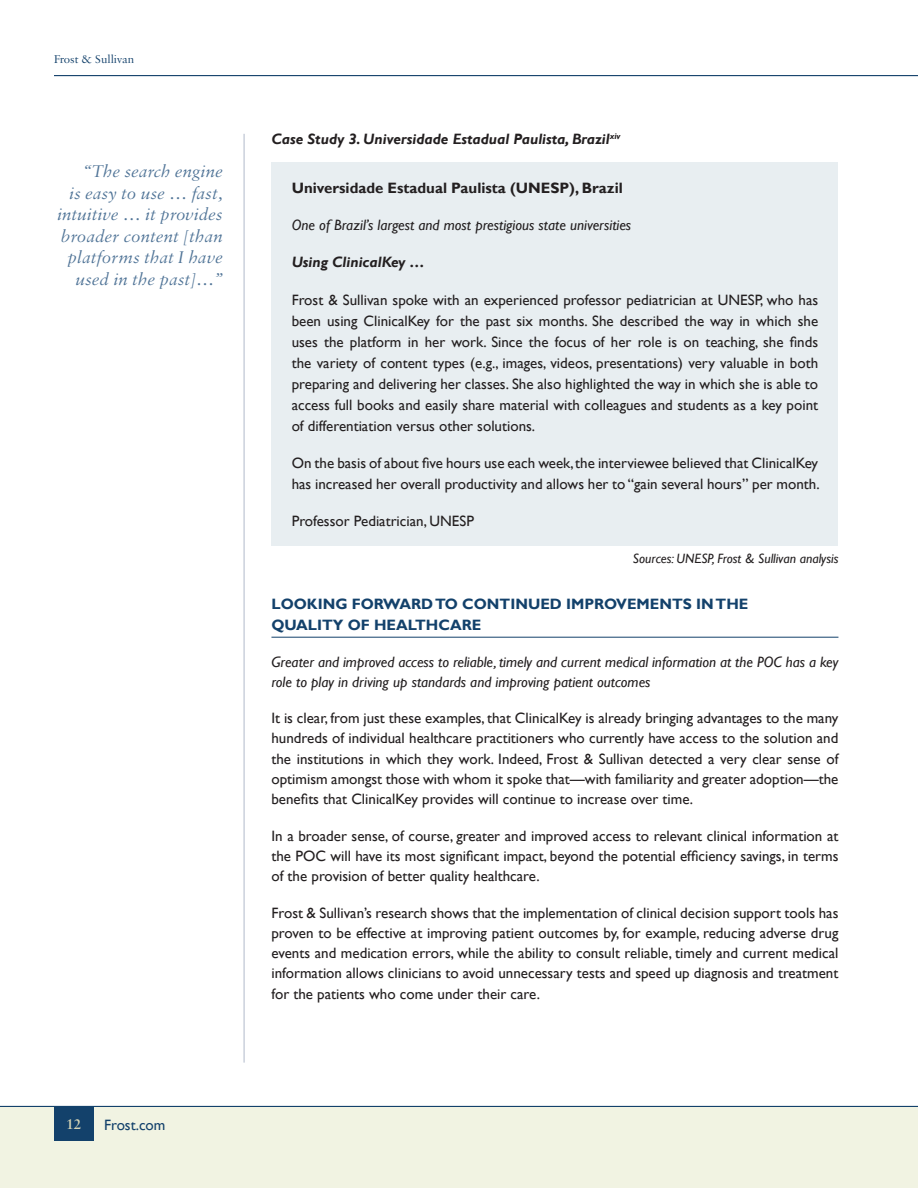
<style>
.page{position:relative;width:918px;height:1188px;background:#fff}
.page>*{position:absolute;margin:0;border:0;box-sizing:border-box;transform-origin:0 0}
.PQ1_left_page{font:italic 18px/21.6px "Sabon MT Pro";color:#507497;text-align:right}
.TX1{font:15px/21px "Gill Sans";color:#231f20;text-align:justify}
.TX1-2{font:italic 15px/20.2px "Gill Sans";color:#231f20}
.HD2{font:italic 700 15px "Gill Sans";color:#231f20}
.HD1{font:700 15px/21px "Gill Sans";color:#13416b}
.t1{font:700 15px "Gill Sans";color:#231f20}
.t2{font:15px "Gill Sans";color:#13416b}
.t3{font:600 15px "Sabon MT Pro";color:#d6d5b6}
.SRC{font:italic 13.5px "Gill Sans";color:#231f20}
.t4{font:12px "Sabon MT Pro";color:#13416b}
</style>
<div class="page">
<div style="left:0;top:1107px;width:918px;height:81px;background:#f1f3e2"></div>
<hr style="left:54px;top:75px;width:864px;height:1px;background:#13416b">
<hr style="left:0;top:1106px;width:918px;height:1px;background:#13416b">
<div style="left:54px;top:1107px;width:39px;height:33px;background:#13416b"></div>
<hr style="left:244px;top:134px;width:1px;height:929px;background:#b0bacb">
<hr style="left:271px;top:637px;width:567px;height:1px;background:#13416b">
<div style="left:271px;top:162px;width:567px;height:384px;background:#e8eef1"></div>
<p class="t4" style="left:54px;top:52px;width:82px">Frost &amp; Sullivan</p>
<p class="PQ1_left_page" style="left:57px;top:160px;width:167px">“The search engine<br>is easy to use … fast, intuitive … it provides broader content [than platforms that I have used in the past]…”</p>
<p class="t3" style="left:67px;top:1115px;width:16px">12</p>
<p class="t2" style="left:104px;top:1116px;width:63px">Frost.com</p>
<p class="HD2" style="left:271px;top:130px;width:351px">Case Study 3. Universidade Estadual Paulista, Brazil<sup>xiv</sup></p>
<p class="t1" style="left:292px;top:179px;width:333px">Universidade Estadual Paulista (UNESP), Brazil</p>
<p class="TX1-2" style="left:292px;top:215px;width:341px">One of Brazil’s largest and most prestigious state universities</p>
<p class="HD2" style="left:292px;top:254px;width:135px">Using ClinicalKey …</p>
<p class="TX1" style="left:292px;top:289px;width:528px">Frost &amp; Sullivan spoke with an experienced professor pediatrician at UNESP, who has been using ClinicalKey for the past six months. She described the way in which she uses the platform in her work. Since the focus of her role is on teaching, she finds the variety of content types (e.g., images, videos, presentations) very valuable in both preparing and delivering her classes. She also highlighted the way in which she is able to access full books and easily share material with colleagues and students as a key point of differentiation versus other solutions.</p>
<p class="TX1" style="left:292px;top:453px;width:530px">On the basis of about five hours use each week, the interviewee believed that ClinicalKey has increased her overall productivity and allows her to “gain several hours” per month.</p>
<p class="TX1" style="left:292px;top:511px;width:184px">Professor Pediatrician, UNESP</p>
<p class="SRC" style="left:633px;top:551px;width:207px">Sources: UNESP, Frost &amp; Sullivan analysis</p>
<p class="HD1" style="left:271px;top:594px;width:479px">LOOKING FORWARD TO CONTINUED IMPROVEMENTS IN THE<br>QUALITY OF HEALTHCARE</p>
<p class="TX1-2" style="left:271px;top:652px;width:569px">Greater and improved access to reliable, timely and current medical information at the POC has a key role to play in driving up standards and improving patient outcomes</p>
<p class="TX1" style="left:271px;top:708px;width:569px;line-height:20.2px">It is clear, from just these examples, that ClinicalKey is already bringing advantages to the many hundreds of individual healthcare practitioners who currently have access to the solution and the institutions in which they work. Indeed, Frost &amp; Sullivan detected a very clear sense of optimism amongst those with whom it spoke that—with familiarity and greater adoption—the benefits that ClinicalKey provides will continue to increase over time.</p>
<p class="TX1" style="left:271px;top:826px;width:569px;line-height:20.2px">In a broader sense, of course, greater and improved access to relevant clinical information at the POC will have its most significant impact, beyond the potential efficiency savings, in terms of the provision of better quality healthcare.</p>
<p class="TX1" style="left:271px;top:903px;width:569px;line-height:20.4px">Frost &amp; Sullivan’s research shows that the implementation of clinical decision support tools has proven to be effective at improving patient outcomes by, for example, reducing adverse drug events and medication errors, while the ability to consult reliable, timely and current medical information allows clinicians to avoid unnecessary tests and speed up diagnosis and treatment for the patients who come under their care.</p>
</div>
